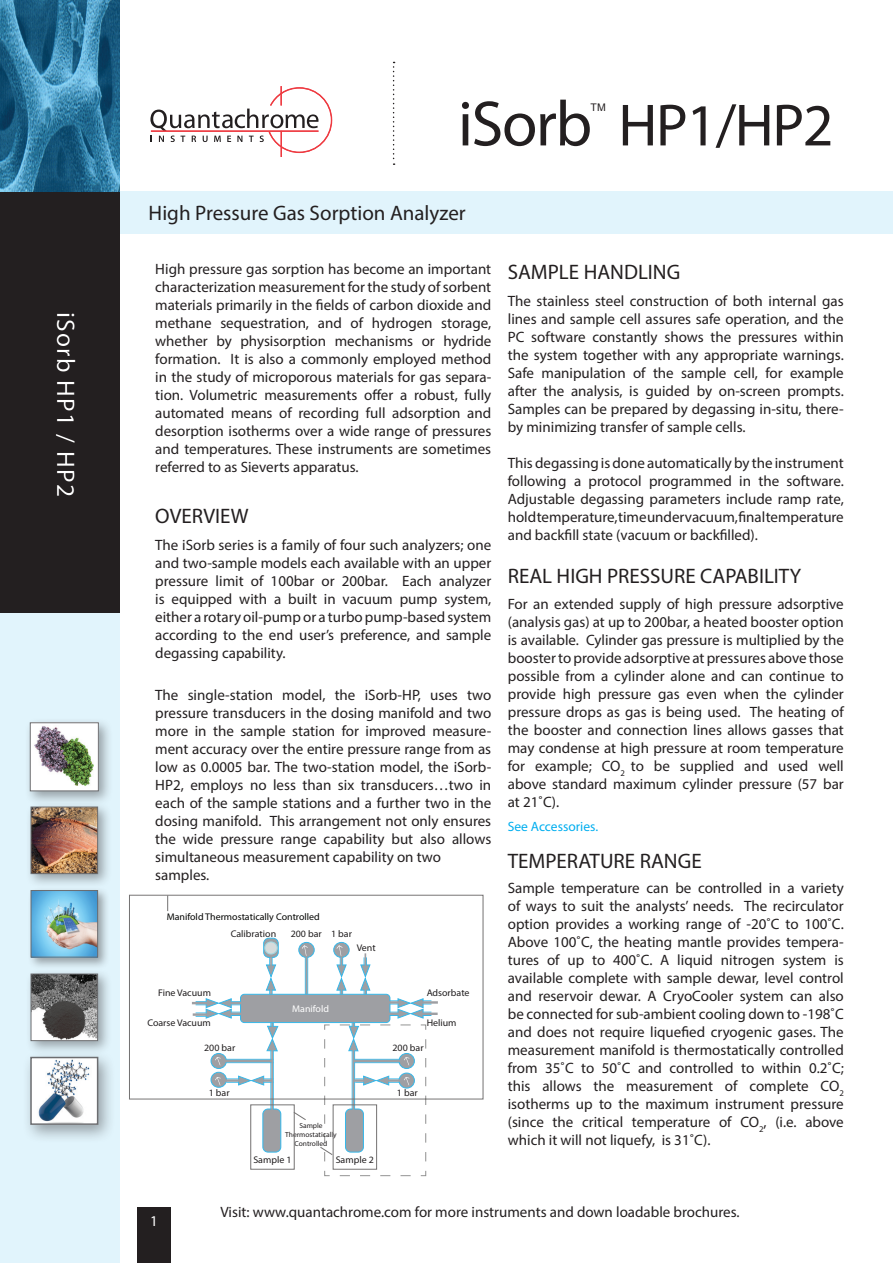
<style>
.page{position:relative;width:893px;height:1263px;background:#fff}
.page>*{position:absolute;margin:0;border:0;box-sizing:border-box;transform-origin:0 0}
.t1{font:60px "Myriad Pro";letter-spacing:-.025em;color:#231f20}
.t2{font:25.5px "Myriad Pro";letter-spacing:.05em;color:#fff}
.t3{font:21px "Myriad Pro";color:#231f20}
.t4{font:15px/18px "Myriad Pro";color:#231f20;text-align:justify}
.t5{font:15px "Myriad Pro";color:#fff}
.t6{font:13.5px "Myriad Pro";color:#00aeef}
.t7{font:10.5px "Arial";color:#231f20}
.t8{font:9.75px "Myriad Pro";color:#201d1e}
.t9{font:9.75px "Myriad Pro";color:#040503}
.t10{font:9.75px "Myriad Pro";color:#fff}
.t11{font:7.2px/8.7px "Myriad Pro";color:#201d1e;text-align:center}
.s1{font-size:64.5px}
</style>
<div class="page">
<div style="left:0;top:191px;width:893px;height:43px;background:#e1f4fc"></div>
<svg style="left:393px;top:62px;width:2px;height:103px"></svg>
<svg style="left:150px;top:86px;width:183px;height:71px"></svg>
<div style="left:0;top:0;width:119px;height:1263px;background:#e1f4fc"></div>
<div style="left:21px;top:1049px;width:95px;height:95px;background:#231f20;opacity:.4"></div>
<img style="left:33px;top:1060px;width:62px;height:62px">
<div style="left:30px;top:1057px;width:68px;height:68px;border:2px solid #6c6d70"></div>
<div style="left:27px;top:886px;width:84px;height:84px;background:#231f20;opacity:.4"></div>
<img style="left:33px;top:892px;width:63px;height:63px">
<div style="left:31px;top:890px;width:67px;height:67px;border:1px solid #6c6d70"></div>
<div style="left:25px;top:801px;width:87px;height:87px;background:#231f20;opacity:.4"></div>
<img style="left:33px;top:809px;width:63px;height:63px">
<div style="left:31px;top:807px;width:67px;height:67px;border:1px solid #6c6d70"></div>
<div style="left:25px;top:968px;width:87px;height:87px;background:#231f20;opacity:.4"></div>
<img style="left:33px;top:976px;width:63px;height:63px">
<div style="left:31px;top:974px;width:67px;height:67px;border:1px solid #6c6d70"></div>
<div style="left:24px;top:717px;width:89px;height:89px;background:#231f20;opacity:.4"></div>
<img style="left:32px;top:724px;width:65px;height:65px">
<div style="left:30px;top:722px;width:69px;height:69px;border:1px solid #6c6d70"></div>
<div style="left:0;top:191px;width:119px;height:421px;background:#231f20"></div>
<div style="left:6px;top:193px;width:76px;height:422px;background:#231f20"></div>
<div style="left:138px;top:1207px;width:33px;height:56px;background:#231f20"></div>
<img style="left:0;top:0;width:119px;height:191px">
<svg style="left:299px;top:942px;width:15px;height:15px"></svg>
<div style="left:298px;top:942px;width:17px;height:16px;border:1px solid #36b8ea;border-radius:50%"></div>
<div style="left:333px;top:942px;width:17px;height:16px;border:1px solid #36b8ea;border-radius:50%"></div>
<svg style="left:211px;top:1072px;width:15px;height:15px"></svg>
<div style="left:211px;top:1072px;width:16px;height:16px;border:1px solid #36b8ea;border-radius:50%"></div>
<div style="left:211px;top:1053px;width:15px;height:15px;background:#9e9fa3;border-radius:50%"></div>
<div style="left:211px;top:1053px;width:16px;height:16px;border:1px solid #36b8ea;border-radius:50%"></div>
<svg style="left:264px;top:938px;width:14px;height:19px"></svg>
<div style="left:263px;top:938px;width:16px;height:20px;border:1px solid #36b8ea;border-radius:5px"></div>
<div style="left:263px;top:1109px;width:18px;height:43px;background:#9e9fa3;border-radius:5px"></div>
<div style="left:262px;top:1108px;width:19px;height:44px;border:1px solid #36b8ea;border-radius:5px"></div>
<hr style="left:226px;top:1059px;width:47px;height:1px;background:#36b8ea">
<hr style="left:226px;top:1062px;width:47px;height:1px;background:#36b8ea">
<hr style="left:307px;top:957px;width:1px;height:37px;background:#36b8ea">
<hr style="left:305px;top:957px;width:1px;height:37px;background:#36b8ea">
<svg style="left:265px;top:957px;width:12px;height:37px"></svg>
<svg style="left:266px;top:1023px;width:13px;height:29px"></svg>
<hr style="left:273px;top:1051px;width:1px;height:58px;background:#36b8ea">
<hr style="left:270px;top:1051px;width:1px;height:58px;background:#36b8ea">
<hr style="left:271px;top:1048px;width:2px;height:63px;background:#9e9fa3">
<hr style="left:306px;top:945px;width:1px;height:63px;background:#9e9fa3">
<hr style="left:270px;top:945px;width:2px;height:26px;background:#9e9fa3">
<hr style="left:270px;top:985px;width:2px;height:25px;background:#9e9fa3">
<hr style="left:224px;top:1060px;width:48px;height:2px;background:#9e9fa3">
<hr style="left:422px;top:1012px;width:16px;height:3px;background:#9e9fa3">
<hr style="left:422px;top:1001px;width:16px;height:3px;background:#9e9fa3">
<div style="left:241px;top:994px;width:149px;height:28px;background:#9e9fa3;border-radius:4px"></div>
<div style="left:240px;top:994px;width:150px;height:29px;border:1px solid #36b8ea;border-radius:4px"></div>
<svg style="left:192px;top:997px;width:50px;height:22px"></svg>
<hr style="left:228px;top:1012px;width:16px;height:3px;background:#9e9fa3">
<div style="left:129px;top:895px;width:354px;height:204px;border:1px solid #757373"></div>
<div style="left:250px;top:1104px;width:45px;height:65px;border:1px solid #757373"></div>
<svg style="left:167px;top:895px;width:1px;height:16px"></svg>
<div style="left:265px;top:942px;width:12px;height:12px;background:#d7dbdb;border-radius:50%"></div>
<div style="left:264px;top:941px;width:14px;height:13px;border:1px solid #9dd9e4;border-radius:50%"></div>
<svg style="left:302px;top:945px;width:6px;height:11px"></svg>
<svg style="left:215px;top:1075px;width:57px;height:11px"></svg>
<svg style="left:215px;top:1057px;width:6px;height:8px"></svg>
<svg style="left:293px;top:1111px;width:13px;height:10px"></svg>
<svg style="left:319px;top:945px;width:112px;height:231px"></svg>
<h2 class="t2" style="left:81px;top:312px;width:187px;rotate:90deg">iSorb HP1 / HP2</h2>
<h1 class="t1" style="left:458px;top:88px;width:377px"><span class="s1">iSorb</span> HP1/HP2</h1>
<p class="t7" style="left:591px;top:100px;width:17px">TM</p>
<h3 class="t3" style="left:148px;top:200px;width:319px">High Pressure Gas Sorption Analyzer</h3>
<p class="t4" style="left:155px;top:260px;width:338px">High pressure gas sorption has become an important characterization measurement for the study of sorbent materials primarily in the fields of carbon dioxide and methane sequestration, and of hydrogen storage, whether by physisorption mechanisms or hydride formation. It is also a commonly employed method in the study of microporous materials for gas separa&shy;tion. Volumetric measurements offer a robust, fully automated means of recording full adsorption and desorption isotherms over a wide range of pressures and temperatures. These instruments are sometimes referred to as Sieverts apparatus.</p>
<h3 class="t3" style="left:155px;top:503px;width:95px">OVERVIEW</h3>
<p class="t4" style="left:155px;top:536px;width:338px">The iSorb series is a family of four such analyzers; one and two-sample models each available with an upper pressure limit of 100bar or 200bar. Each analyzer is equipped with a built in vacuum pump system, either a rotary oil-pump or a turbo pump-based system according to the end user’s preference, and sample degassing capability.</p>
<p class="t4" style="left:155px;top:686px;width:338px;text-align:left">The single-station model, the iSorb-HP, uses two pressure transducers in the dosing manifold and two more in the sample station for improved measure&shy;ment accuracy over the entire pressure range from as low as 0.0005 bar. The two-station model, the iSorb-HP2, employs no less than six transducers…two in each of the sample stations and a further two in the dosing manifold. This arrangement not only ensures the wide pressure range capability but also allows simultaneous measurement capability on two samples.</p>
<p class="t9" style="left:167px;top:910px;width:155px">Manifold Thermostatically Controlled</p>
<p class="t8" style="left:231px;top:927px;width:47px">Calibration</p>
<p class="t8" style="left:291px;top:927px;width:33px">200 bar</p>
<p class="t8" style="left:331px;top:927px;width:22px">1 bar</p>
<p class="t8" style="left:357px;top:942px;width:20px">Vent</p>
<p class="t8" style="left:158px;top:987px;width:54px">Fine Vacuum</p>
<p class="t8" style="left:147px;top:1017px;width:65px">Coarse Vacuum</p>
<p class="t8" style="left:204px;top:1041px;width:33px">200 bar</p>
<p class="t8" style="left:209px;top:1087px;width:22px">1 bar</p>
<p class="t10" style="left:292px;top:1002px;width:38px">Manifold</p>
<p class="t11" style="left:285px;top:1121px;width:53px">Sample<br>Thermostatically<br>Controlled</p>
<p class="t8" style="left:253px;top:1154px;width:40px">Sample 1</p>
<p class="t8" style="left:336px;top:1154px;width:40px">Sample 2</p>
<p class="t8" style="left:427px;top:987px;width:44px">Adsorbate</p>
<p class="t8" style="left:427px;top:1017px;width:31px">Helium</p>
<p class="t8" style="left:392px;top:1041px;width:33px">200 bar</p>
<p class="t8" style="left:397px;top:1087px;width:22px">1 bar</p>
<h3 class="t3" style="left:508px;top:259px;width:174px">SAMPLE HANDLING</h3>
<p class="t4" style="left:508px;top:292px;width:338px">The stainless steel construction of both internal gas lines and sample cell assures safe operation, and the PC software constantly shows the pressures within the system together with any appropriate warnings.<br>Safe manipulation of the sample cell, for example after the analysis, is guided by on-screen prompts.<br>Samples can be prepared by degassing in-situ, there&shy;by minimizing transfer of sample cells.</p>
<p class="t4" style="left:508px;top:454px;width:338px">This degassing is done automatically by the instrument following a protocol programmed in the software.<br>Adjustable degassing parameters include ramp rate, hold temperature, time under vacuum, final temperature and backfill state (vacuum or backfilled).</p>
<h3 class="t3" style="left:508px;top:563px;width:295px">REAL HIGH PRESSURE CAPABILITY</h3>
<p class="t4" style="left:508px;top:594px;width:338px">For an extended supply of high pressure adsorptive (analysis gas) at up to 200bar, a heated booster option is available. Cylinder gas pressure is multiplied by the booster to provide adsorptive at pressures above those possible from a cylinder alone and can continue to provide high pressure gas even when the cylinder pressure drops as gas is being used. The heating of the booster and connection lines allows gasses that may condense at high pressure at room temperature for example; CO<sub>2</sub> to be supplied and used well above standard maximum cylinder pressure (57 bar at 21˚C).</p>
<p class="t6" style="left:508px;top:818px;width:92px">See Accessories.</p>
<h3 class="t3" style="left:508px;top:848px;width:195px">TEMPERATURE RANGE</h3>
<p class="t4" style="left:508px;top:879px;width:338px">Sample temperature can be controlled in a variety of ways to suit the analysts’ needs. The recirculator option provides a working range of -20˚C to 100˚C.<br>Above 100˚C, the heating mantle provides tempera&shy;tures of up to 400˚C. A liquid nitrogen system is available complete with sample dewar, level control and reservoir dewar. A CryoCooler system can also be connected for sub-ambient cooling down to -198˚C and does not require liquefied cryogenic gases. The measurement manifold is thermostatically controlled from 35˚C to 50˚C and controlled to within 0.2˚C; this allows the measurement of complete CO<sub>2 </sub>isotherms up to the maximum instrument pressure (since the critical temperature of CO<sub>2</sub>, (i.e. above which it will not liquefy, is 31˚C).</p>
<p class="t5" style="left:150px;top:1211px;width:9px">1</p>
<p class="t4" style="left:220px;top:1203px;width:521px">Visit: www.quantachrome.com for more instruments and down loadable brochures.</p>
</div>
